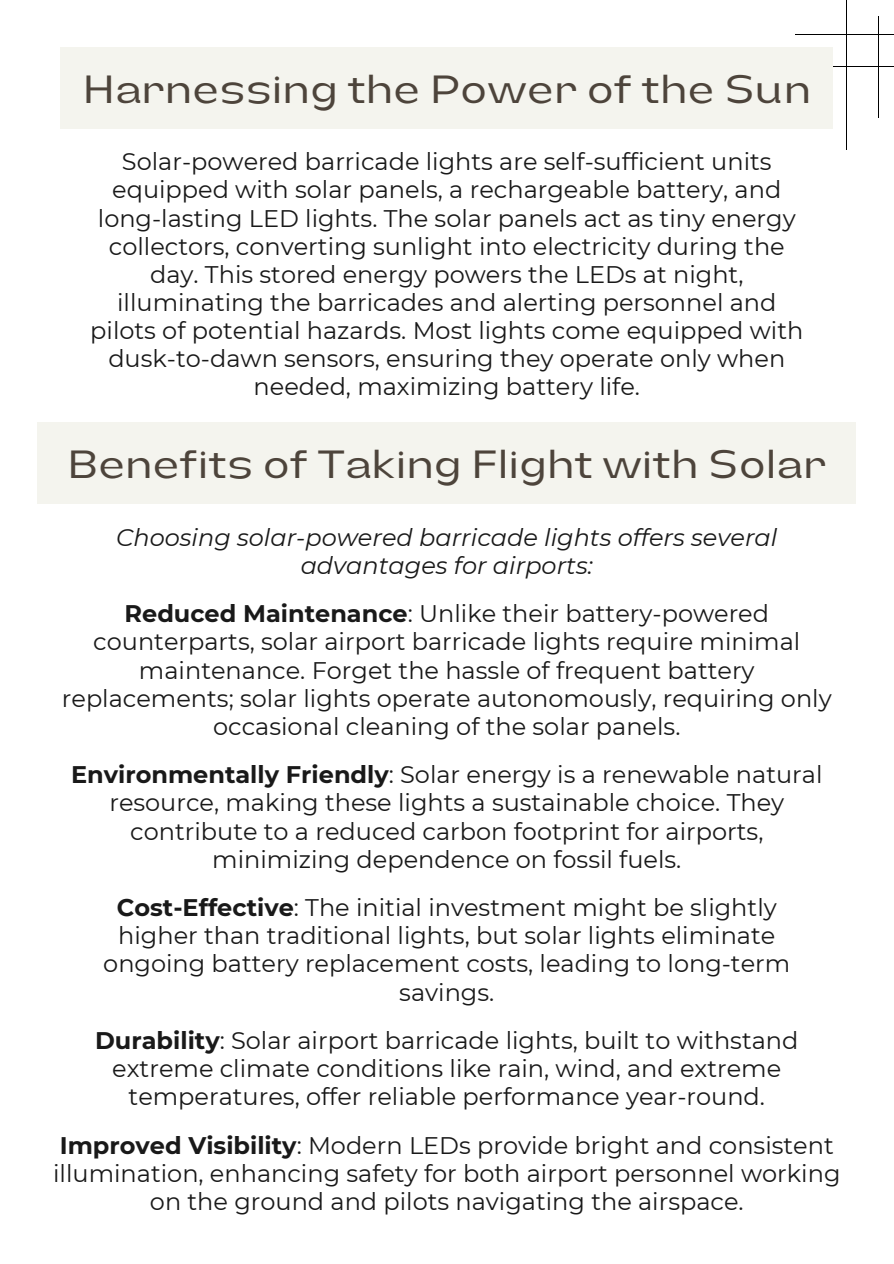
<style>
.page{position:relative;width:894px;height:1264px;background:#fff}
.page>*{position:absolute;margin:0;border:0;box-sizing:border-box;transform-origin:0 0}
.t1{font:expanded 39.3px "Lazord";color:#4d443b}
.t2{font:24px/28.2px "Montserrat";color:#191919;text-align:center}
.t3{font:italic 24px/28.2px "Montserrat";color:#191919;text-align:center}
.s1{font-weight:700}
</style>
<div class="page">
<hr style="left:845px;top:0;width:1px;height:149px;background:#000">
<hr style="left:795px;top:34px;width:98px;height:1px;background:#000">
<hr style="left:763px;top:66px;width:130px;height:1px;background:#000">
<hr style="left:877px;top:16px;width:1px;height:101px;background:#000">
<div style="left:61px;top:47px;width:771px;height:82px;background:#f4f4ee"></div>
<div style="left:38px;top:422px;width:817px;height:82px;background:#f4f4ee"></div>
<h1 class="t1" style="left:82px;top:69px;width:730px">Harnessing the Power of the Sun</h1>
<p class="t2" style="left:90px;top:147px;width:714px">Solar-powered barricade lights are self-sufficient units equipped with solar panels, a rechargeable battery, and long-lasting LED lights. The solar panels act as tiny energy collectors, converting sunlight into electricity during the day. This stored energy powers the LEDs at night, illuminating the barricades and alerting personnel and pilots of potential hazards. Most lights come equipped with dusk-to-dawn sensors, ensuring they operate only when needed, maximizing battery life.</p>
<h1 class="t1" style="left:67px;top:445px;width:760px">Benefits of Taking Flight with Solar</h1>
<p class="t3" style="left:116px;top:523px;width:662px">Choosing solar-powered barricade lights offers several advantages for airports:</p>
<p class="t2" style="left:62px;top:599px;width:771px"><span class="s1">Reduced Maintenance</span>: Unlike their battery-powered counterparts, solar airport barricade lights require minimal maintenance. Forget the hassle of frequent battery replacements; solar lights operate autonomously, requiring only occasional cleaning of the solar panels.</p>
<p class="t2" style="left:71px;top:760px;width:752px"><span class="s1">Environmentally Friendly</span>: Solar energy is a renewable natural resource, making these lights a sustainable choice. They contribute to a reduced carbon footprint for airports, minimizing dependence on fossil fuels.</p>
<p class="t2" style="left:103px;top:893px;width:688px"><span class="s1">Cost-Effective</span>: The initial investment might be slightly higher than traditional lights, but solar lights eliminate ongoing battery replacement costs, leading to long-term savings.</p>
<p class="t2" style="left:95px;top:1026px;width:704px"><span class="s1">Durability</span>: Solar airport barricade lights, built to withstand extreme climate conditions like rain, wind, and extreme temperatures, offer reliable performance year-round.</p>
<p class="t2" style="left:53px;top:1130px;width:788px"><span class="s1">Improved Visibility</span>: Modern LEDs provide bright and consistent illumination, enhancing safety for both airport personnel working on the ground and pilots navigating the airspace.</p>
</div>
